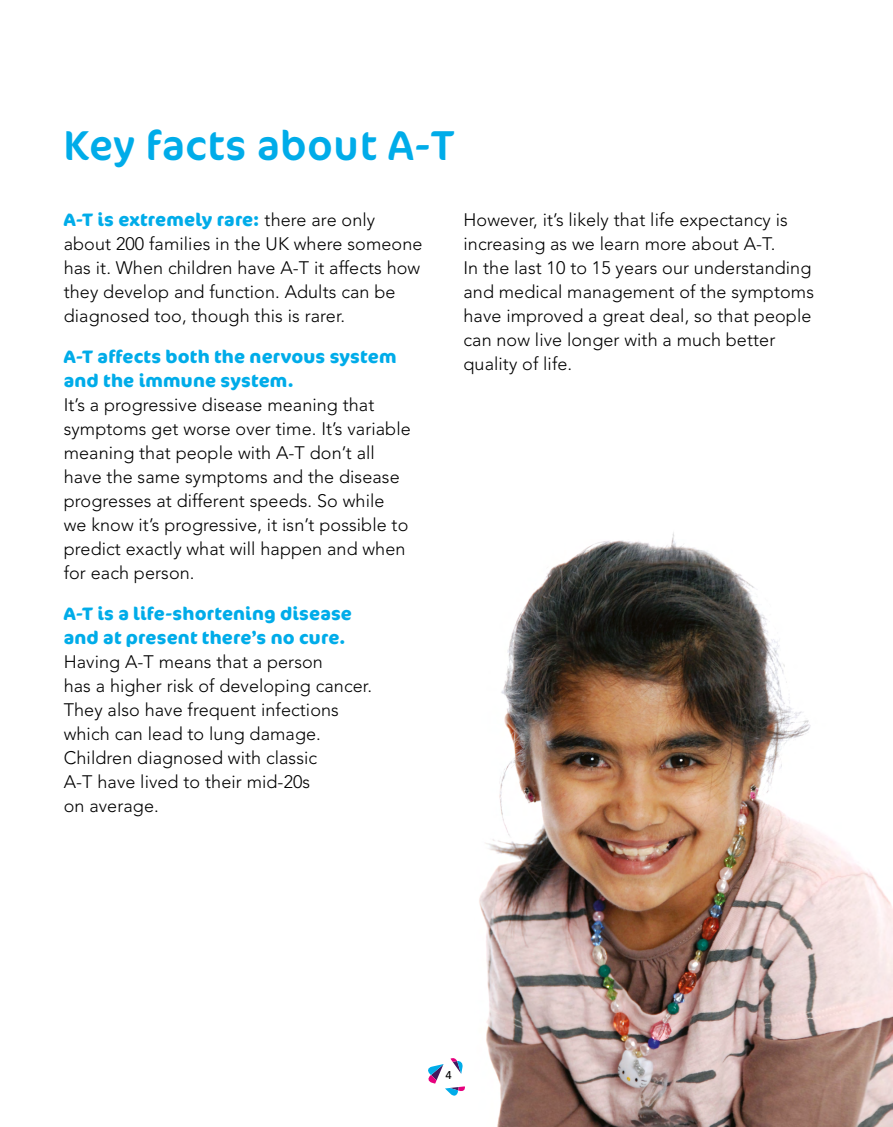
<style>
.page{position:relative;width:893px;height:1127px;background:#fff}
.page>*{position:absolute;margin:0;border:0;box-sizing:border-box;transform-origin:0 0}
.t1{font:42px "Cocon";letter-spacing:.02em;color:#00ace9}
.t2{font:300 18px/24px "Avenir";letter-spacing:.005em;color:#000}
.t3{font:700 18px/24px "Cocon";letter-spacing:.01em;color:#00ace9}
.t4{font:500 11.25px "Avenir";color:#000}
.s1{font-family:"Avenir";font-weight:300;color:#000}
</style>
<div class="page">
<svg style="left:428px;top:1058px;width:37px;height:37px"></svg>
<img style="left:479px;top:532px;width:413px;height:595px">
<hr style="left:892px;top:0;width:1px;height:1127px;background:#edf8fe">
<h1 class="t1" style="left:64px;top:121px;width:392px">Key facts about A-T</h1>
<p class="t3" style="left:64px;top:208px;width:313px">A-T is extremely rare: <span class="s1">there are only</span></p>
<p class="t2" style="left:64px;top:232px;width:360px">about 200 families in the UK where someone has it. When children have A-T it affects how they develop and function. Adults can be diagnosed too, though this is rarer.</p>
<p class="t3" style="left:64px;top:345px;width:334px">A-T affects both the nervous system and the immune system.</p>
<p class="t2" style="left:64px;top:393px;width:348px">It’s a progressive disease meaning that symptoms get worse over time. It’s variable meaning that people with A-T don’t all have the same symptoms and the disease progresses at different speeds. So while we know it’s progressive, it isn’t possible to predict exactly what will happen and when for each person.</p>
<p class="t3" style="left:64px;top:602px;width:290px">A-T is a life-shortening disease and at present there’s no cure.</p>
<p class="t2" style="left:64px;top:650px;width:310px">Having A-T means that a person<br>has a higher risk of developing cancer.<br>They also have frequent infections which can lead to lung damage.<br>Children diagnosed with classic<br>A-T have lived to their mid-20s<br>on average.</p>
<p class="t2" style="left:463px;top:208px;width:352px">However, it’s likely that life expectancy is increasing as we learn more about A-T.<br>In the last 10 to 15 years our understanding and medical management of the symptoms have improved a great deal, so that people can now live longer with a much better quality of life.</p>
<p class="t4" style="left:445px;top:1069px;width:8px">4</p>
</div>
